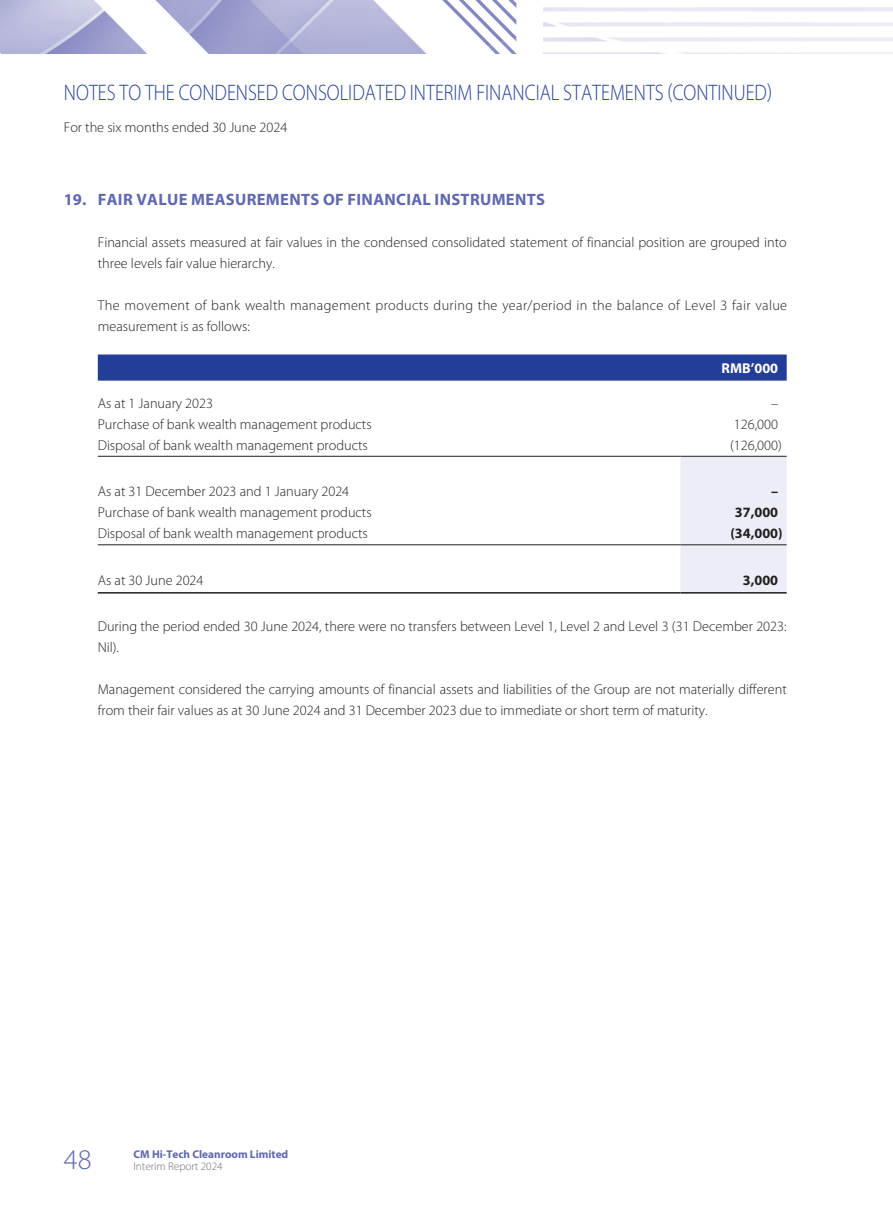
<style>
.page{position:relative;width:893px;height:1212px;background:#fff}
.page>*{position:absolute;margin:0;border:0;box-sizing:border-box;transform-origin:0 0}
.t1{font:300 28.5px "Myriad Pro";color:#5f68b0}
.t2{font:300 22.5px "Myriad Pro";color:#233e98;scale:.85 1}
._01_H1{font:700 16.5px "Myriad Pro";letter-spacing:.02em;color:#5f68b0}
._00_txt{font:300 14.25px/21px "Myriad Pro";color:#231f20}
._50_Table_txt{font:300 14.25px "Myriad Pro";color:#231f20}
._00_txt-2{font:300 14.25px/21px "Myriad Pro";letter-spacing:.025em;color:#231f20}
._50_Table_txt-2{font:700 14.25px "Myriad Pro";color:#231f20}
._50_Table_txt-3{font:700 14.25px "Myriad Pro";color:#fff}
.t3{font:700 11.25px "Myriad Pro";color:#5f68b0}
.t4{font:300 11.25px "Myriad Pro";color:#6c6d70}
</style>
<div class="page">
<img style="left:0;top:0;width:893px;height:53px">
<svg style="left:98px;top:354px;width:689px;height:27px;background:#2a449b"></svg>
<div style="left:680px;top:457px;width:107px;height:135px;background:#ecedf6"></div>
<hr style="left:98px;top:456px;width:582px;height:1px;background:#231f20">
<hr style="left:680px;top:456px;width:107px;height:1px;background:#231f20">
<hr style="left:98px;top:544px;width:582px;height:1px;background:#231f20">
<hr style="left:680px;top:544px;width:107px;height:1px;background:#231f20">
<hr style="left:98px;top:592px;width:582px;height:1px;background:#231f20">
<hr style="left:680px;top:592px;width:107px;height:1px;background:#231f20">
<h2 class="t2" style="left:64px;top:79px;width:834px">NOTES TO THE CONDENSED CONSOLIDATED INTERIM FINANCIAL STATEMENTS (CONTINUED)</h2>
<p class="_00_txt" style="left:64px;top:117px;width:225px">For the six months ended 30 June 2024</p>
<p class="_01_H1" style="left:64px;top:189px;width:483px">19. FAIR VALUE MEASUREMENTS OF FINANCIAL INSTRUMENTS</p>
<p class="_00_txt" style="left:98px;top:232px;width:690px">Financial assets measured at fair values in the condensed consolidated statement of financial position are grouped into three levels fair value hierarchy.</p>
<p class="_00_txt-2" style="left:98px;top:295px;width:691px">The movement of bank wealth management products during the year/period in the balance of Level 3 fair value measurement is as follows:</p>
<p class="_50_Table_txt-3" style="left:722px;top:359px;width:58px">RMB’000</p>
<p class="_50_Table_txt" style="left:98px;top:394px;width:117px">As at 1 January 2023</p>
<p class="_50_Table_txt" style="left:771px;top:394px;width:9px">–</p>
<p class="_50_Table_txt" style="left:98px;top:415px;width:275px">Purchase of bank wealth management products</p>
<p class="_50_Table_txt" style="left:734px;top:415px;width:46px">126,000</p>
<p class="_50_Table_txt" style="left:98px;top:436px;width:271px">Disposal of bank wealth management products</p>
<p class="_50_Table_txt" style="left:730px;top:436px;width:53px">(126,000)</p>
<p class="_50_Table_txt" style="left:98px;top:483px;width:253px">As at 31 December 2023 and 1 January 2024</p>
<p class="_50_Table_txt-2" style="left:771px;top:482px;width:9px">–</p>
<p class="_50_Table_txt" style="left:98px;top:504px;width:275px">Purchase of bank wealth management products</p>
<p class="_50_Table_txt-2" style="left:735px;top:503px;width:45px">37,000</p>
<p class="_50_Table_txt" style="left:98px;top:525px;width:271px">Disposal of bank wealth management products</p>
<p class="_50_Table_txt-2" style="left:730px;top:524px;width:54px">(34,000)</p>
<p class="_50_Table_txt" style="left:98px;top:571px;width:107px">As at 30 June 2024</p>
<p class="_50_Table_txt-2" style="left:743px;top:571px;width:37px">3,000</p>
<p class="_00_txt" style="left:98px;top:615px;width:690px">During the period ended 30 June 2024, there were no transfers between Level 1, Level 2 and Level 3 (31 December 2023:<br>Nil).</p>
<p class="_00_txt" style="left:98px;top:678px;width:690px">Management considered the carrying amounts of financial assets and liabilities of the Group are not materially different from their fair values as at 30 June 2024 and 31 December 2023 due to immediate or short term of maturity.</p>
<h1 class="t1" style="left:64px;top:1142px;width:29px">48</h1>
<p class="t3" style="left:133px;top:1147px;width:156px">CM Hi-Tech Cleanroom Limited</p>
<p class="t4" style="left:133px;top:1159px;width:91px">Interim Report 2024</p>
</div>
